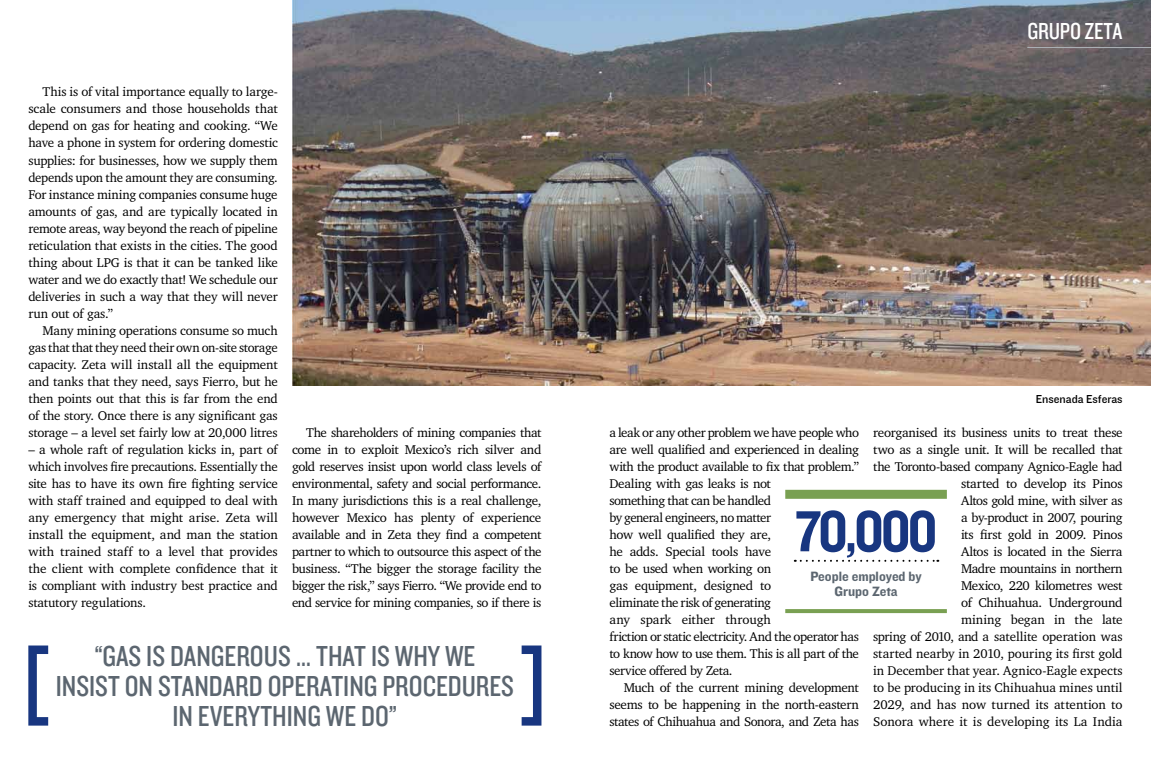
<style>
.page{position:relative;width:1151px;height:783px;background:#fff}
.page>*{position:absolute;margin:0;border:0;box-sizing:border-box;transform-origin:0 0}
.t1{font:60px "Knockout HTF50 Welterweight";color:#183680}
.t2{font:30px/30px "Knockout HTF29 Junior Liteweight";color:#5c6670;text-align:center}
.t3{font:24px "Knockout HTF29 Junior Liteweight";letter-spacing:-.01em;color:#fff}
.t4{font:14px/15px "Knockout HTF51 Middleweight";color:#5c6670;text-align:center}
.t5{font:13px/17px "Charter IT Cby BT";letter-spacing:-.02em;color:#000;text-align:justify}
.t6{font:12px "Knockout HTF31 Junior Middlewt";color:#000}
</style>
<div class="page">
<img style="left:292px;top:0;width:859px;height:385px">
<hr style="left:1027px;top:47px;width:124px;height:1px;background:#adb3b8">
<div style="left:785px;top:489px;width:162px;height:9px;background:#79a052"></div>
<svg style="left:795px;top:559px;width:143px;height:2px"></svg>
<svg style="left:785px;top:609px;width:162px;height:4px"></svg>
<svg style="left:28px;top:645px;width:20px;height:80px"></svg>
<svg style="left:522px;top:645px;width:19px;height:80px"></svg>
<h3 class="t3" style="left:1027px;top:18px;width:97px">GRUPO ZETA</h3>
<p class="t5" style="left:28px;top:83px;width:251px;text-indent:14px">This is of vital importance equally to large&shy;scale consumers and those households that depend on gas for heating and cooking. “We have a phone in system for ordering domestic supplies: for businesses, how we supply them depends upon the amount they are consuming.<br>For instance mining companies consume huge amounts of gas, and are typically located in remote areas, way beyond the reach of pipeline reticulation that exists in the cities. The good thing about LPG is that it can be tanked like water and we do exactly that! We schedule our deliveries in such a way that they will never run out of gas.”</p>
<p class="t5" style="left:28px;top:321px;width:251px;text-indent:14px">Many mining operations consume so much gas that that they need their own on-site storage capacity. Zeta will install all the equipment and tanks that they need, says Fierro, but he then points out that this is far from the end of the story. Once there is any significant gas storage – a level set fairly low at 20,000 litres</p>
<p class="t5" style="left:28px;top:440px;width:251px">– a whole raft of regulation kicks in, part of which involves fire precautions. Essentially the site has to have its own fire fighting service with staff trained and equipped to deal with any emergency that might arise. Zeta will install the equipment, and man the station with trained staff to a level that provides the client with complete confidence that it is compliant with industry best practice and statutory regulations.</p>
<p class="t6" style="left:1036px;top:392px;width:88px">Ensenada Esferas</p>
<p class="t5" style="left:292px;top:423px;width:251px;text-indent:14px">The shareholders of mining companies that come in to exploit Mexico’s rich silver and gold reserves insist upon world class levels of environmental, safety and social performance.<br>In many jurisdictions this is a real challenge, however Mexico has plenty of experience available and in Zeta they find a competent partner to which to outsource this aspect of the business. “The bigger the storage facility the bigger the risk,” says Fierro. “We provide end to end service for mining companies, so if there is</p>
<p class="t5" style="left:609px;top:423px;width:251px;text-align:left">a leak or any other problem we have people who are well qualified and experienced in dealing with the product available to fix that problem.” Dealing with gas leaks is not<br>something that can be handled<br>by general engineers, no matter<br>how well qualified they are,<br>he adds. Special tools have<br>to be used when working on<br>gas equipment, designed to<br>eliminate the risk of generating<br>any spark either through<br>friction or static electricity. And the operator has to know how to use them. This is all part of the service offered by Zeta.</p>
<p class="t5" style="left:609px;top:678px;width:251px;text-indent:14px">Much of the current mining development seems to be happening in the north-eastern states of Chihuahua and Sonora, and Zeta has</p>
<p class="t5" style="left:873px;top:423px;width:251px;text-align:right">reorganised its business units to treat these two as a single unit. It will be recalled that the Toronto-based company Agnico-Eagle had started to develop its Pinos<br>Altos gold mine, with silver as<br>a by-product in 2007, pouring<br>its first gold in 2009. Pinos<br>Altos is located in the Sierra<br>Madre mountains in northern<br>Mexico, 220 kilometres west<br>of Chihuahua. Underground<br>mining began in the late<br>spring of 2010, and a satellite operation was started nearby in 2010, pouring its first gold in December that year. Agnico-Eagle expects to be producing in its Chihuahua mines until 2029, and has now turned its attention to Sonora where it is developing its La India</p>
<h1 class="t1" style="left:795px;top:500px;width:144px">70,000</h1>
<p class="t4" style="left:810px;top:569px;width:113px">People employed by<br>Grupo Zeta</p>
<h2 class="t2" style="left:56px;top:641px;width:460px">“GAS IS DANGEROUS … THAT IS WHY WE<br>INSIST ON STANDARD OPERATING PROCEDURES<br>IN EVERYTHING WE DO”</h2>
</div>
